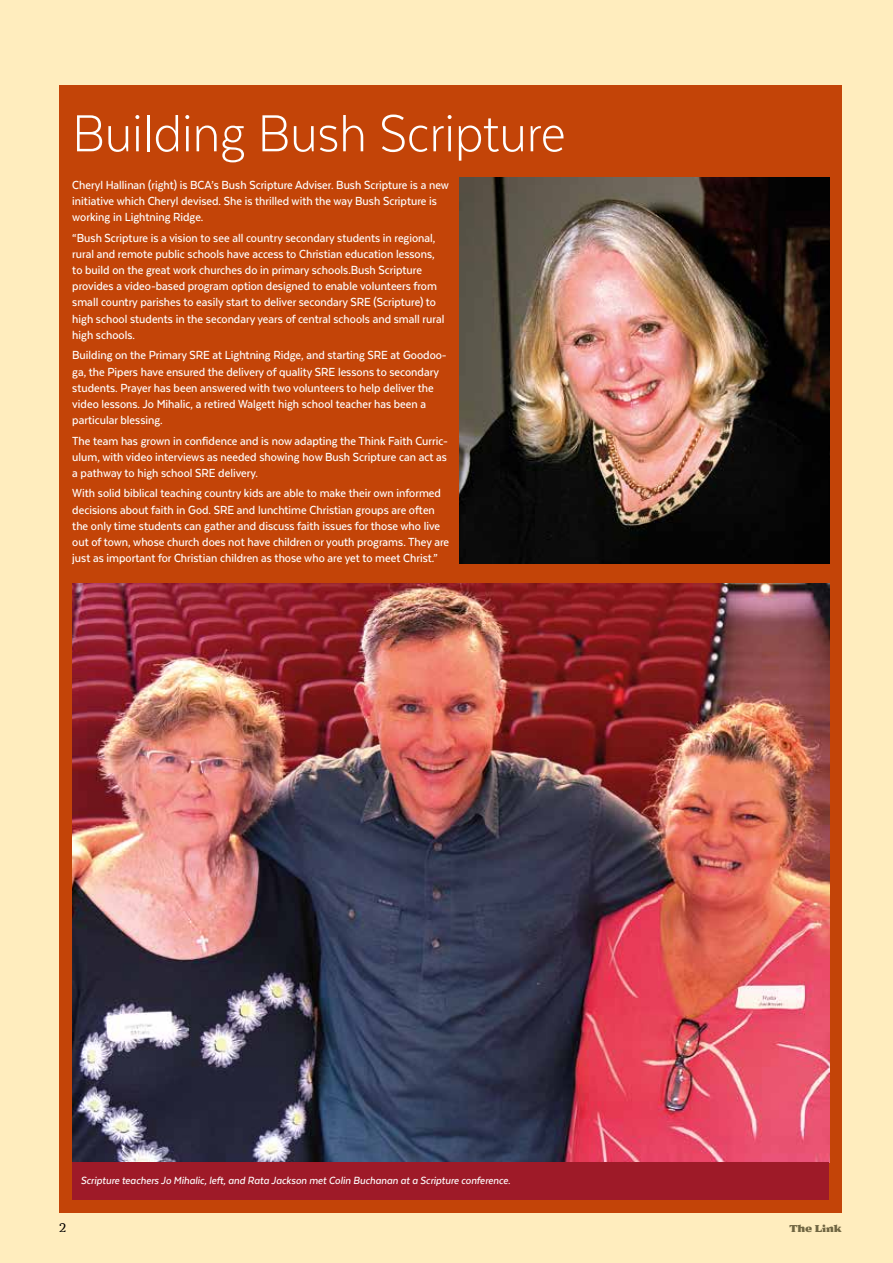
<style>
.page{position:relative;width:893px;height:1263px;background:#ffedbe}
.page>*{position:absolute;margin:0;border:0;box-sizing:border-box;transform-origin:0 0}
.t1{font:300 60px "Texta Narrow";color:#fff}
.t2{font:500 13.5px/16.2px "Texta Narrow";color:#fff}
.t3{font:13.5px "Battlefin";color:#000}
.t4{font:italic 500 12px "Texta Narrow";color:#fff}
.t5{font:900 10.5px "Battlefin";color:#706e59}
</style>
<div class="page">
<div style="left:60px;top:85px;width:782px;height:1128px;background:#c34408"></div>
<img style="left:72px;top:583px;width:757px;height:579px">
<div style="left:72px;top:1162px;width:757px;height:38px;background:#9e1a28"></div>
<img style="left:459px;top:178px;width:370px;height:385px">
<h1 class="t1" style="left:72px;top:102px;width:495px">Building Bush Scripture</h1>
<p class="t2" style="left:72px;top:176px;width:378px">Cheryl Hallinan (right) is BCA’s Bush Scripture Adviser. Bush Scripture is a new initiative which Cheryl devised. She is thrilled with the way Bush Scripture is working in Lightning Ridge.</p>
<p class="t2" style="left:72px;top:229px;width:374px">“Bush Scripture is a vision to see all country secondary students in regional, rural and remote public schools have access to Christian education lessons, to build on the great work churches do in primary schools.Bush Scripture provides a video-based program option designed to enable volunteers from small country parishes to easily start to deliver secondary SRE (Scripture) to high school students in the secondary years of central schools and small rural high schools.</p>
<p class="t2" style="left:72px;top:347px;width:376px">Building on the Primary SRE at Lightning Ridge, and starting SRE at Goodoo&shy;ga, the Pipers have ensured the delivery of quality SRE lessons to secondary students. Prayer has been answered with two volunteers to help deliver the video lessons. Jo Mihalic, a retired Walgett high school teacher has been a particular blessing.</p>
<p class="t2" style="left:72px;top:432px;width:377px;text-align:justify">The team has grown in confidence and is now adapting the Think Faith Curric&shy;ulum, with video interviews as needed showing how Bush Scripture can act as a pathway to high school SRE delivery.</p>
<p class="t2" style="left:72px;top:485px;width:378px">With solid biblical teaching country kids are able to make their own informed decisions about faith in God. SRE and lunchtime Christian groups are often the only time students can gather and discuss faith issues for those who live out of town, whose church does not have children or youth programs. They are just as important for Christian children as those who are yet to meet Christ.”</p>
<p class="t4" style="left:81px;top:1174px;width:431px">Scripture teachers Jo Mihalic, left, and Rata Jackson met Colin Buchanan at a Scripture conference.</p>
<p class="t3" style="left:60px;top:1220px;width:8px">2</p>
<p class="t5" style="left:789px;top:1222px;width:54px">The Link</p>
</div>
